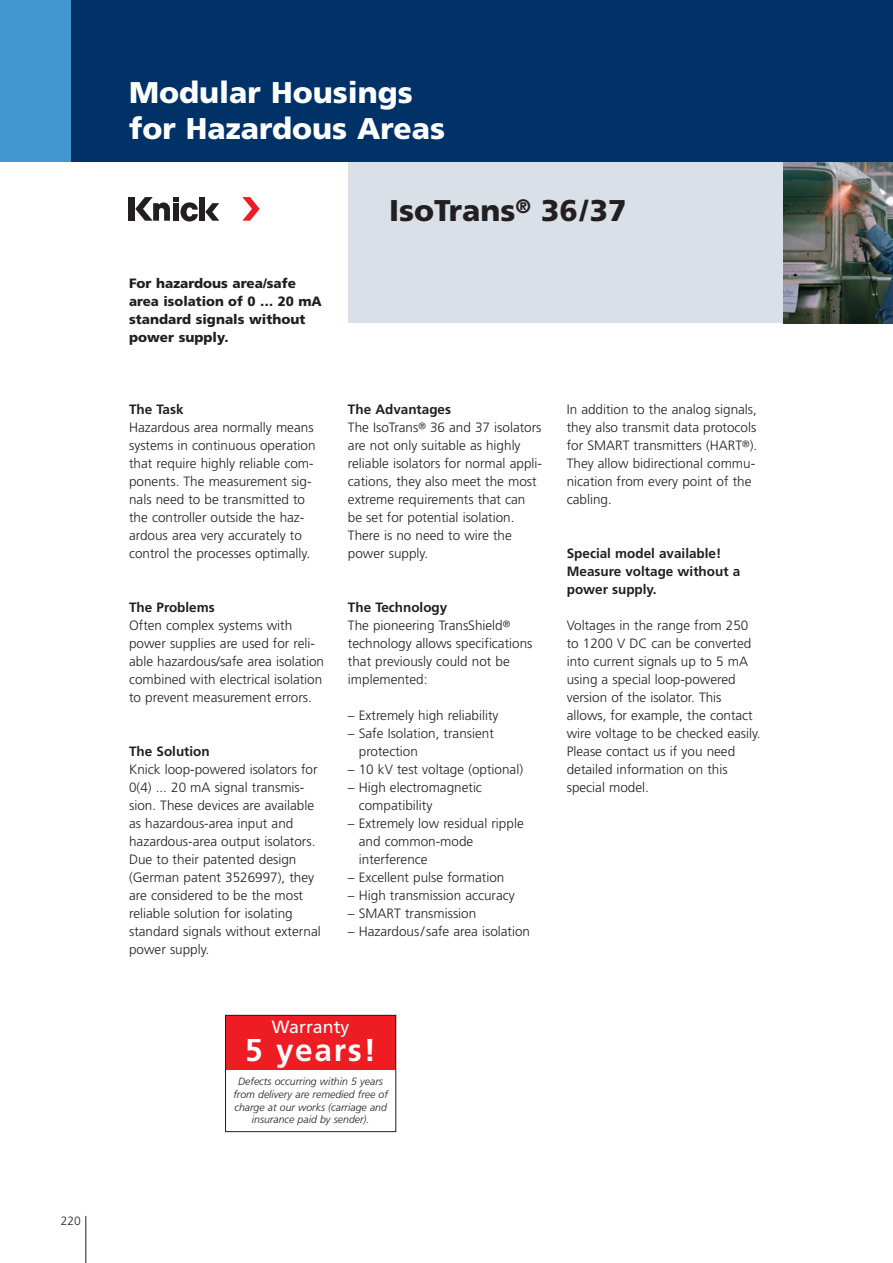
<style>
.page{position:relative;width:893px;height:1263px;background:#fff}
.page>*{position:absolute;margin:0;border:0;box-sizing:border-box;transform-origin:0 0}
.t1{font:700 31.5px "Frutiger";letter-spacing:.055em;color:#fff}
.t2{font:900 30px/36px "Frutiger";color:#fff}
.t3{font:900 30px "Frutiger";color:#231f20}
.t4{font:17.7px "Frutiger";color:#fff}
.t5{font:300 13.5px/18px "Frutiger";color:#231f20}
.t6{font:700 13.5px/18px "Frutiger";color:#231f20}
.t7{font:900 13.5px/18px "Frutiger";color:#231f20}
.t8{font:300 12px "Frutiger";color:#231f20}
.t9{font:italic 300 10.5px/12.8px "Frutiger";color:#231f20;text-align:center}
.s1{font-weight:700}
.s2{font-family:"Frutiger Special";font-weight:400}
</style>
<div class="page">
<div style="left:348px;top:153px;width:543px;height:170px;background:#dae0e7"></div>
<img style="left:783px;top:162px;width:109px;height:161px">
<div style="left:0;top:0;width:892px;height:162px;background:#003268"></div>
<hr style="left:85px;top:1216px;width:1px;height:47px;background:#231f20">
<div style="left:225px;top:1015px;width:170px;height:55px;background:#ee1d23"></div>
<div style="left:225px;top:1015px;width:171px;height:117px;border:1px solid #231f20"></div>
<div style="left:0;top:0;width:70px;height:162px;background:#4496d1"></div>
<div style="left:129px;top:197px;width:6px;height:24px;background:#231f20"></div>
<div style="left:199px;top:197px;width:6px;height:24px;background:#231f20"></div>
<svg style="left:205px;top:203px;width:14px;height:18px"></svg>
<svg style="left:242px;top:197px;width:18px;height:24px"></svg>
<svg style="left:135px;top:197px;width:63px;height:25px"></svg>
<p class="t8" style="left:61px;top:1214px;width:22px">220</p>
<h2 class="t2" style="left:129px;top:77px;width:317px">Modular Housings for Hazardous Areas</h2>
<p class="t7" style="left:129px;top:275px;width:194px">For hazardous area/safe area isolation of 0 … 20 mA standard signals without power supply.</p>
<p class="t6" style="left:129px;top:401px;width:56px">The Task</p>
<p class="t5" style="left:129px;top:419px;width:188px">Hazardous area normally means systems in continuous operation that require highly reliable com&shy;ponents. The measurement sig&shy;nals need to be transmitted to the controller outside the haz&shy;ardous area very accurately to control the processes optimally.</p>
<p class="t6" style="left:129px;top:599px;width:87px">The Problems</p>
<p class="t5" style="left:129px;top:616px;width:196px">Often complex systems with power supplies are used for reli&shy;able hazardous/safe area isolation combined with electrical isolation to prevent measurement errors.</p>
<p class="t6" style="left:129px;top:743px;width:82px">The Solution</p>
<p class="t5" style="left:129px;top:760px;width:193px">Knick loop-powered isolators for<br>0(4) ... 20 mA signal transmis&shy;sion. These devices are available as hazardous-area input and hazardous-area output isolators.<br>Due to their patented design (German patent 3526997), they are considered to be the most reliable solution for isolating standard signals without external power supply.</p>
<h2 class="t3" style="left:389px;top:198px;width:239px">IsoTrans<sup>®</sup> 36/37</h2>
<p class="t5" style="left:348px;top:400px;width:195px"><span class="s1">The Advantages<br></span>The IsoTrans<span class="s2">®</span> 36 and 37 isolators are not only suitable as highly reliable isolators for normal appli&shy;cations, they also meet the most extreme requirements that can be set for potential isolation.<br>There is no need to wire the power supply.</p>
<p class="t5" style="left:348px;top:598px;width:186px"><span class="s1">The Technology<br></span>The pioneering TransShield<span class="s2">® </span>technology allows specifications that previously could not be implemented:</p>
<p class="t5" style="left:348px;top:706px;width:152px">– Extremely high reliability</p>
<p class="t5" style="left:359px;top:724px;width:136px;text-indent:-11px">– Safe Isolation, transient protection</p>
<p class="t5" style="left:348px;top:760px;width:177px">– 10 kV test voltage (optional)</p>
<p class="t5" style="left:359px;top:778px;width:125px;text-indent:-11px">– High electromagnetic compatibility</p>
<p class="t5" style="left:359px;top:814px;width:166px;text-indent:-11px">– Extremely low residual ripple and common-mode interference</p>
<p class="t5" style="left:348px;top:868px;width:158px">– Excellent pulse formation</p>
<p class="t5" style="left:348px;top:886px;width:168px">– High transmission accuracy</p>
<p class="t5" style="left:348px;top:904px;width:130px">– SMART transmission</p>
<p class="t5" style="left:348px;top:922px;width:184px">– Hazardous/safe area isolation</p>
<p class="t5" style="left:566px;top:400px;width:192px">In addition to the analog signals, they also transmit data protocols for SMART transmitters (HART<span class="s2">®</span>).<br>They allow bidirectional commu&shy;nication from every point of the cabling.</p>
<p class="t6" style="left:566px;top:545px;width:175px">Special model available!<br>Measure voltage without a power supply.</p>
<p class="t5" style="left:566px;top:616px;width:195px">Voltages in the range from 250 to 1200 V DC can be converted into current signals up to 5 mA using a special loop-powered version of the isolator. This allows, for example, the contact wire voltage to be checked easily.<br>Please contact us if you need detailed information on this special model.</p>
<h3 class="t4" style="left:272px;top:1020px;width:79px">Warranty</h3>
<h1 class="t1" style="left:245px;top:1037px;width:132px">5 years!</h1>
<p class="t9" style="left:233px;top:1076px;width:156px">Defects occurring within 5 years from delivery are remedied free of charge at our works (carriage and insurance paid by sender).</p>
</div>
